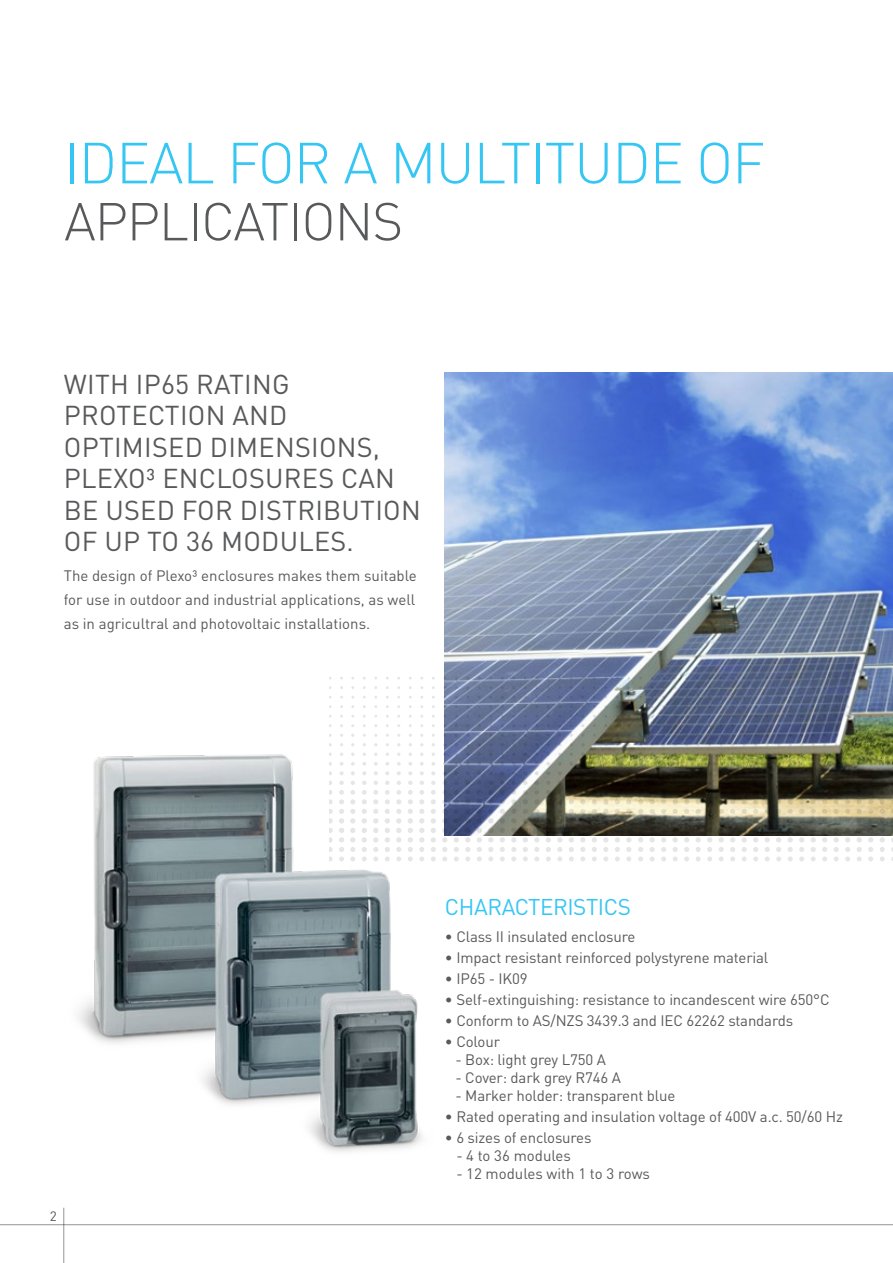
<style>
.page{position:relative;width:893px;height:1263px;background:#fff}
.page>*{position:absolute;margin:0;border:0;box-sizing:border-box;transform-origin:0 0}
.t1{font:300 57px "DIN";letter-spacing:-.02em;color:#36c6f4}
.t2{font:300 52.5px "DIN";letter-spacing:-.02em;color:#58595b}
.t3{font:27px/31.5px "DIN Pro";letter-spacing:.01em;color:#58595b}
.t4{font:22.5px "DIN";letter-spacing:-.02em;color:#36c6f4}
.t5{font:15px/24px "DIN Pro";letter-spacing:-.01em;color:#58595b;text-align:justify}
.t6{font:13.5px "DIN Pro";color:#58595b}
</style>
<div class="page">
<hr style="left:0;top:1224px;width:893px;height:1px;background:#939598">
<hr style="left:63px;top:1208px;width:1px;height:55px;background:#939598">
<img style="left:445px;top:373px;width:448px;height:462px">
<img style="left:330px;top:677px;width:562px;height:163px">
<svg style="left:626px;top:781px;width:5px;height:80px"></svg>
<svg style="left:627px;top:762px;width:4px;height:13px"></svg>
<svg style="left:627px;top:752px;width:3px;height:4px"></svg>
<svg style="left:615px;top:781px;width:5px;height:80px"></svg>
<svg style="left:615px;top:762px;width:4px;height:13px"></svg>
<svg style="left:616px;top:752px;width:3px;height:4px"></svg>
<svg style="left:603px;top:781px;width:5px;height:80px"></svg>
<svg style="left:604px;top:762px;width:4px;height:13px"></svg>
<svg style="left:604px;top:752px;width:3px;height:4px"></svg>
<svg style="left:592px;top:781px;width:5px;height:80px"></svg>
<svg style="left:592px;top:762px;width:4px;height:13px"></svg>
<svg style="left:593px;top:752px;width:3px;height:4px"></svg>
<svg style="left:580px;top:781px;width:5px;height:80px"></svg>
<svg style="left:581px;top:762px;width:4px;height:13px"></svg>
<svg style="left:581px;top:752px;width:3px;height:4px"></svg>
<svg style="left:569px;top:781px;width:5px;height:80px"></svg>
<svg style="left:569px;top:762px;width:4px;height:13px"></svg>
<svg style="left:570px;top:752px;width:3px;height:4px"></svg>
<svg style="left:557px;top:781px;width:5px;height:80px"></svg>
<svg style="left:558px;top:762px;width:4px;height:13px"></svg>
<svg style="left:558px;top:752px;width:3px;height:4px"></svg>
<svg style="left:546px;top:781px;width:5px;height:80px"></svg>
<svg style="left:546px;top:762px;width:4px;height:13px"></svg>
<svg style="left:547px;top:752px;width:3px;height:4px"></svg>
<svg style="left:534px;top:781px;width:5px;height:80px"></svg>
<svg style="left:535px;top:762px;width:4px;height:13px"></svg>
<svg style="left:535px;top:752px;width:3px;height:4px"></svg>
<svg style="left:523px;top:781px;width:5px;height:80px"></svg>
<svg style="left:523px;top:762px;width:4px;height:13px"></svg>
<svg style="left:524px;top:752px;width:3px;height:4px"></svg>
<svg style="left:511px;top:781px;width:5px;height:80px"></svg>
<svg style="left:512px;top:762px;width:4px;height:13px"></svg>
<svg style="left:512px;top:752px;width:3px;height:4px"></svg>
<svg style="left:500px;top:781px;width:5px;height:80px"></svg>
<svg style="left:500px;top:762px;width:4px;height:13px"></svg>
<svg style="left:501px;top:752px;width:3px;height:4px"></svg>
<svg style="left:891px;top:781px;width:1px;height:79px"></svg>
<svg style="left:892px;top:762px;width:1px;height:13px"></svg>
<svg style="left:880px;top:781px;width:5px;height:80px"></svg>
<svg style="left:880px;top:762px;width:4px;height:13px"></svg>
<svg style="left:880px;top:752px;width:4px;height:4px"></svg>
<svg style="left:868px;top:781px;width:5px;height:80px"></svg>
<svg style="left:869px;top:762px;width:4px;height:13px"></svg>
<svg style="left:869px;top:752px;width:3px;height:4px"></svg>
<svg style="left:856px;top:781px;width:6px;height:80px"></svg>
<svg style="left:857px;top:762px;width:4px;height:13px"></svg>
<svg style="left:857px;top:752px;width:4px;height:4px"></svg>
<svg style="left:845px;top:781px;width:5px;height:80px"></svg>
<svg style="left:846px;top:762px;width:4px;height:13px"></svg>
<svg style="left:846px;top:752px;width:3px;height:4px"></svg>
<svg style="left:833px;top:781px;width:6px;height:80px"></svg>
<svg style="left:834px;top:762px;width:4px;height:13px"></svg>
<svg style="left:834px;top:752px;width:4px;height:4px"></svg>
<svg style="left:822px;top:781px;width:5px;height:80px"></svg>
<svg style="left:823px;top:762px;width:4px;height:13px"></svg>
<svg style="left:823px;top:752px;width:3px;height:4px"></svg>
<svg style="left:810px;top:781px;width:6px;height:80px"></svg>
<svg style="left:811px;top:762px;width:4px;height:13px"></svg>
<svg style="left:811px;top:752px;width:4px;height:4px"></svg>
<svg style="left:799px;top:781px;width:5px;height:80px"></svg>
<svg style="left:800px;top:762px;width:4px;height:13px"></svg>
<svg style="left:800px;top:752px;width:3px;height:4px"></svg>
<svg style="left:787px;top:781px;width:6px;height:80px"></svg>
<svg style="left:788px;top:762px;width:4px;height:13px"></svg>
<svg style="left:788px;top:752px;width:4px;height:4px"></svg>
<svg style="left:776px;top:781px;width:5px;height:80px"></svg>
<svg style="left:777px;top:762px;width:4px;height:13px"></svg>
<svg style="left:777px;top:752px;width:3px;height:4px"></svg>
<svg style="left:764px;top:781px;width:6px;height:80px"></svg>
<svg style="left:765px;top:762px;width:4px;height:13px"></svg>
<svg style="left:765px;top:752px;width:4px;height:4px"></svg>
<svg style="left:753px;top:781px;width:5px;height:80px"></svg>
<svg style="left:754px;top:762px;width:4px;height:13px"></svg>
<svg style="left:754px;top:752px;width:3px;height:4px"></svg>
<svg style="left:741px;top:781px;width:6px;height:80px"></svg>
<svg style="left:742px;top:762px;width:4px;height:13px"></svg>
<svg style="left:742px;top:752px;width:4px;height:4px"></svg>
<svg style="left:730px;top:781px;width:5px;height:80px"></svg>
<svg style="left:731px;top:762px;width:4px;height:13px"></svg>
<svg style="left:731px;top:752px;width:3px;height:4px"></svg>
<svg style="left:718px;top:781px;width:6px;height:80px"></svg>
<svg style="left:719px;top:762px;width:4px;height:13px"></svg>
<svg style="left:719px;top:752px;width:4px;height:4px"></svg>
<svg style="left:707px;top:781px;width:5px;height:80px"></svg>
<svg style="left:708px;top:762px;width:4px;height:13px"></svg>
<svg style="left:708px;top:752px;width:3px;height:4px"></svg>
<svg style="left:695px;top:781px;width:6px;height:80px"></svg>
<svg style="left:696px;top:762px;width:4px;height:13px"></svg>
<svg style="left:696px;top:752px;width:4px;height:4px"></svg>
<svg style="left:684px;top:781px;width:5px;height:80px"></svg>
<svg style="left:685px;top:762px;width:4px;height:13px"></svg>
<svg style="left:685px;top:752px;width:3px;height:4px"></svg>
<svg style="left:672px;top:781px;width:6px;height:80px"></svg>
<svg style="left:673px;top:762px;width:4px;height:13px"></svg>
<svg style="left:673px;top:752px;width:4px;height:4px"></svg>
<svg style="left:661px;top:781px;width:5px;height:80px"></svg>
<svg style="left:662px;top:762px;width:4px;height:13px"></svg>
<svg style="left:662px;top:752px;width:3px;height:4px"></svg>
<svg style="left:649px;top:781px;width:6px;height:80px"></svg>
<svg style="left:650px;top:762px;width:4px;height:13px"></svg>
<svg style="left:650px;top:752px;width:4px;height:4px"></svg>
<svg style="left:638px;top:781px;width:5px;height:80px"></svg>
<svg style="left:639px;top:762px;width:4px;height:13px"></svg>
<svg style="left:639px;top:752px;width:3px;height:4px"></svg>
<img style="left:63px;top:725px;width:435px;height:484px">
<h1 class="t1" style="left:64px;top:128px;width:702px">IDEAL FOR A MULTITUDE OF</h1>
<h2 class="t2" style="left:64px;top:189px;width:340px">APPLICATIONS</h2>
<h3 class="t3" style="left:64px;top:367px;width:358px">WITH IP65 RATING<br>PROTECTION AND<br>OPTIMISED DIMENSIONS,<br>PLEXO³ ENCLOSURES CAN<br>BE USED FOR DISTRIBUTION<br>OF UP TO 36 MODULES.</h3>
<p class="t5" style="left:64px;top:563px;width:355px">The design of Plexo³ enclosures makes them suitable for use in outdoor and industrial applications, as well as in agricultral and photovoltaic installations.</p>
<p class="t6" style="left:50px;top:1207px;width:9px">2</p>
<h3 class="t4" style="left:445px;top:893px;width:188px">CHARACTERISTICS</h3>
<p class="t5" style="left:445px;top:924px;width:192px">• Class II insulated enclosure</p>
<p class="t5" style="left:445px;top:945px;width:325px">• Impact resistant reinforced polystyrene material</p>
<p class="t5" style="left:445px;top:966px;width:84px">• IP65 - IK09</p>
<p class="t5" style="left:445px;top:987px;width:386px">• Self-extinguishing: resistance to incandescent wire 650°C</p>
<p class="t5" style="left:445px;top:1008px;width:350px">• Conform to AS/NZS 3439.3 and IEC 62262 standards</p>
<p class="t5" style="left:445px;top:1029px;width:57px">• Colour</p>
<p class="t5" style="left:455px;top:1047px;width:152px">- Box: light grey L750 A</p>
<p class="t5" style="left:455px;top:1065px;width:167px">- Cover: dark grey R746 A</p>
<p class="t5" style="left:455px;top:1083px;width:221px">- Marker holder: transparent blue</p>
<p class="t5" style="left:445px;top:1104px;width:399px">• Rated operating and insulation voltage of 400V a.c. 50/60 Hz</p>
<p class="t5" style="left:445px;top:1125px;width:148px">• 6 sizes of enclosures</p>
<p class="t5" style="left:456px;top:1143px;width:116px">- 4 to 36 modules</p>
<p class="t5" style="left:456px;top:1161px;width:195px">- 12 modules with 1 to 3 rows</p>
</div>
